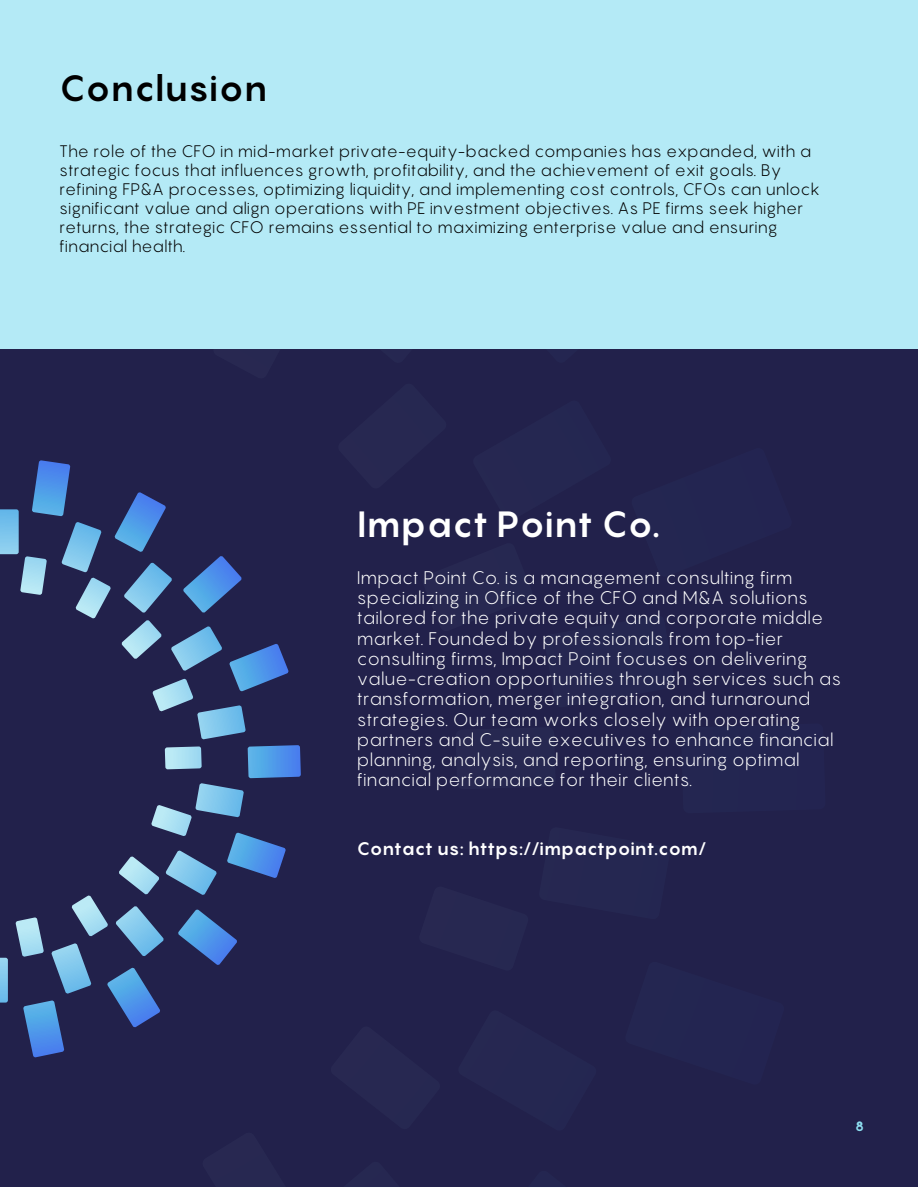
<style>
.page{position:relative;width:918px;height:1188px;background:#fff}
.page>*{position:absolute;margin:0;border:0;box-sizing:border-box;transform-origin:0 0}
.t1{font:700 36px "Pangram";color:#fff}
.t2{font:700 36px "Pangram";color:#000}
.t3{font:18px/20.2px "Pangram";color:#fff}
.t4{font:700 18px "Pangram";color:#fff}
.t5{font:16.5px/19.2px "Pangram";color:#000}
.t6{font:700 13.35px "Pangram";color:#8edff1}
</style>
<div class="page">
<div style="left:0;top:0;width:918px;height:1187px;background:#22214b"></div>
<svg style="left:0;top:460px;width:301px;height:598px"></svg>
<div style="left:0;top:0;width:918px;height:348px;background:#b4eaf6"></div>
<h2 class="t2" style="left:59px;top:66px;width:210px">Conclusion</h2>
<h1 class="t5" style="left:59px;top:141px;width:762px">The role of the CFO in mid-market private-equity-backed companies has expanded, with a strategic focus that influences growth, profitability, and the achievement of exit goals. By refining FP&amp;A processes, optimizing liquidity, and implementing cost controls, CFOs can unlock significant value and align operations with PE investment objectives. As PE firms seek higher returns, the strategic CFO remains essential to maximizing enterprise value and ensuring financial health.</h1>
<p class="t1" style="left:357px;top:502px;width:305px">Impact Point Co.</p>
<h1 class="t3" style="left:357px;top:567px;width:486px">Impact Point Co. is a management consulting firm specializing in Office of the CFO and M&amp;A solutions tailored for the private equity and corporate middle market. Founded by professionals from top-tier consulting firms, Impact Point focuses on delivering value-creation opportunities through services such as transformation, merger integration, and turnaround strategies. Our team works closely with operating partners and C-suite executives to enhance financial planning, analysis, and reporting, ensuring optimal financial performance for their clients.</h1>
<p class="t4" style="left:357px;top:837px;width:351px">Contact us: https://impactpoint.com/</p>
<p class="t6" style="left:855px;top:1118px;width:10px">8</p>
</div>
